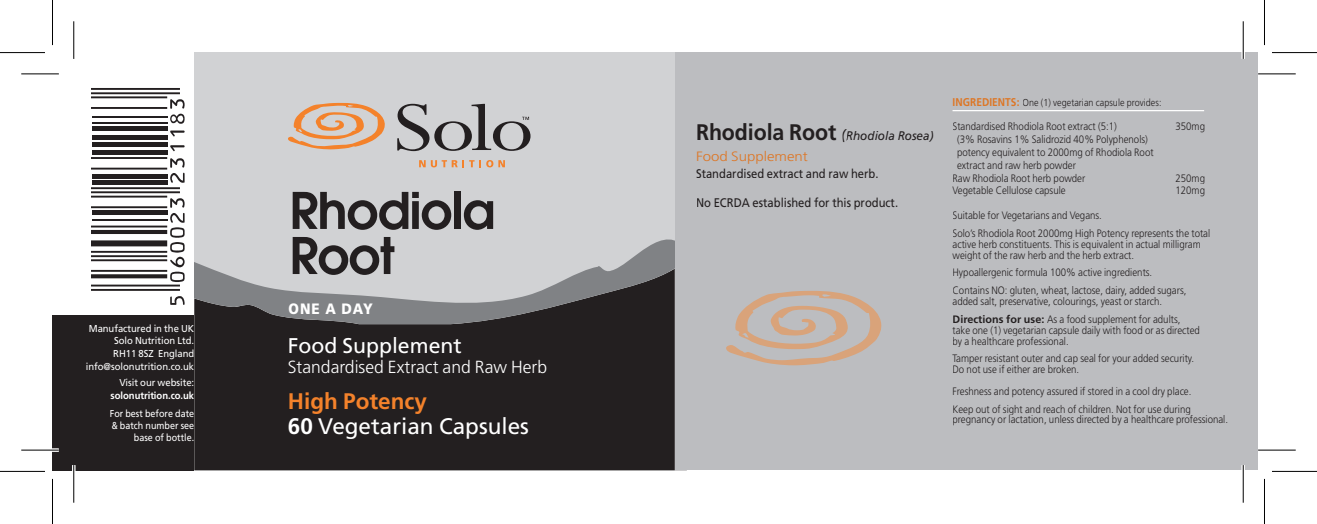
<style>
.page{position:relative;width:1317px;height:524px;background:#fff}
.page>*{position:absolute;margin:0;border:0;box-sizing:border-box;transform-origin:0 0}
.t1{font:600 50px/45px "Avant Garde";letter-spacing:-.02em;color:#231f20}
.t2{font:22.5px/25px "Frutiger LT";color:#fff}
.t3{font:21.25px "Frutiger LT";color:#fff}
.t4{font:300 17.5px "Frutiger LT";color:#fff}
.t5{font:900 15px "Frutiger LT";letter-spacing:.075em;color:#fff;scale:.9 1}
.t6{font:300 13.5px "Frutiger LT";color:#dd7625;scale:1.11 1}
.t7{font:12.5px "Frutiger LT";color:#231f20;scale:.9 1}
.t8{font:italic 12.5px "Frutiger LT";color:#231f20;scale:.94 1}
.t9{font:300 10.75px/17.8px "Frutiger LT";color:#231f20;scale:.9 1}
.t10{font:10px/12.8px "Frutiger LT";letter-spacing:-.005em;color:#fff;text-align:right;scale:.95 1}
.t11{font:10px/12px "Frutiger LT";letter-spacing:-.005em;color:#fff;text-align:right;scale:.9 1}
.t12{font:300 10px "Frutiger LT";letter-spacing:.005em;color:#231f20;scale:.9 1}
.t13{font:700 10px "Frutiger LT";letter-spacing:-.005em;color:#fff;scale:.95 1}
.s1{font-weight:700;color:#f4822b}
.s2{font-weight:700}
.s3{font-weight:700;font-style:normal;font-size:22.5px}
.s4{font-size:15px}
.s5{font-weight:700;font-size:11.25px;color:#dd7625}
</style>
<div class="page">
<div style="left:194px;top:324px;width:481px;height:146px;background:#231f20"></div>
<div style="left:52px;top:242px;width:142px;height:228px;background:#231f20"></div>
<svg style="left:194px;top:52px;width:481px;height:272px;background:#bdbec0"></svg>
<div style="left:675px;top:52px;width:582px;height:418px;background:#bcbdc0"></div>
<div style="left:53px;top:52px;width:141px;height:263px;background:#fff"></div>
<hr style="left:952px;top:110px;width:252px;height:1px;background:#fff">
<div style="left:293px;top:192px;width:200px;height:37px;background:#d1d2d4"></div>
<div style="left:293px;top:237px;width:101px;height:37px;background:#d1d2d4"></div>
<svg style="left:726px;top:290px;width:156px;height:75px"></svg>
<svg style="left:287px;top:102px;width:101px;height:47px;background:#dbb99f"></svg>
<svg style="left:419px;top:160px;width:62px;height:7px"></svg>
<svg style="left:486px;top:160px;width:7px;height:7px"></svg>
<svg style="left:488px;top:161px;width:3px;height:5px"></svg>
<svg style="left:498px;top:160px;width:7px;height:7px"></svg>
<svg style="left:397px;top:104px;width:133px;height:47px;background:#a4a3a5"></svg>
<hr style="left:92px;top:288px;width:88px;height:2px;background:#231f20">
<hr style="left:92px;top:284px;width:88px;height:2px;background:#231f20">
<svg style="left:92px;top:274px;width:75px;height:4px"></svg>
<hr style="left:92px;top:269px;width:75px;height:2px;background:#231f20">
<hr style="left:92px;top:259px;width:75px;height:2px;background:#231f20">
<hr style="left:92px;top:255px;width:75px;height:2px;background:#231f20">
<hr style="left:92px;top:250px;width:75px;height:2px;background:#231f20">
<div style="left:92px;top:240px;width:75px;height:6px;background:#231f20"></div>
<hr style="left:92px;top:230px;width:75px;height:4px;background:#231f20">
<hr style="left:92px;top:225px;width:75px;height:2px;background:#231f20">
<hr style="left:92px;top:219px;width:75px;height:2px;background:#231f20">
<hr style="left:92px;top:210px;width:75px;height:4px;background:#231f20">
<hr style="left:92px;top:206px;width:75px;height:2px;background:#231f20">
<hr style="left:92px;top:195px;width:75px;height:2px;background:#231f20">
<hr style="left:92px;top:191px;width:88px;height:2px;background:#231f20">
<hr style="left:92px;top:187px;width:88px;height:2px;background:#231f20">
<div style="left:92px;top:180px;width:75px;height:5px;background:#231f20"></div>
<hr style="left:92px;top:174px;width:75px;height:4px;background:#231f20">
<hr style="left:92px;top:167px;width:75px;height:2px;background:#231f20">
<hr style="left:92px;top:157px;width:75px;height:2px;background:#231f20">
<div style="left:92px;top:150px;width:75px;height:5px;background:#231f20"></div>
<hr style="left:92px;top:142px;width:75px;height:4px;background:#231f20">
<div style="left:92px;top:135px;width:75px;height:5px;background:#231f20"></div>
<div style="left:92px;top:126px;width:75px;height:5px;background:#231f20"></div>
<hr style="left:92px;top:122px;width:75px;height:2px;background:#231f20">
<hr style="left:92px;top:116px;width:75px;height:2px;background:#231f20">
<hr style="left:92px;top:107px;width:75px;height:2px;background:#231f20">
<hr style="left:92px;top:96px;width:75px;height:2px;background:#231f20">
<hr style="left:92px;top:92px;width:88px;height:2px;background:#231f20">
<hr style="left:92px;top:88px;width:88px;height:2px;background:#231f20">
<svg style="left:170px;top:296px;width:15px;height:8px"></svg>
<svg style="left:170px;top:198px;width:15px;height:84px"></svg>
<svg style="left:170px;top:158px;width:15px;height:25px"></svg>
<svg style="left:170px;top:145px;width:15px;height:6px"></svg>
<svg style="left:170px;top:130px;width:15px;height:6px"></svg>
<svg style="left:170px;top:99px;width:15px;height:25px"></svg>
<hr style="left:21px;top:448px;width:38px;height:3px;background:#fff">
<hr style="left:72px;top:464px;width:3px;height:38px;background:#fff">
<svg style="left:1241px;top:21px;width:4px;height:38px"></svg>
<svg style="left:1241px;top:465px;width:4px;height:37px"></svg>
<hr style="left:21px;top:73px;width:38px;height:1px;background:#000">
<hr style="left:1258px;top:73px;width:38px;height:1px;background:#000">
<hr style="left:21px;top:449px;width:38px;height:1px;background:#000">
<hr style="left:1258px;top:449px;width:38px;height:1px;background:#000">
<hr style="left:73px;top:21px;width:1px;height:38px;background:#000">
<hr style="left:73px;top:464px;width:1px;height:38px;background:#000">
<hr style="left:1243px;top:21px;width:1px;height:38px;background:#000">
<hr style="left:1243px;top:464px;width:1px;height:38px;background:#000">
<hr style="left:0;top:52px;width:45px;height:1px;background:#000">
<hr style="left:1272px;top:52px;width:45px;height:1px;background:#000">
<hr style="left:0;top:470px;width:45px;height:1px;background:#000">
<hr style="left:1272px;top:470px;width:45px;height:1px;background:#000">
<hr style="left:52px;top:0;width:1px;height:45px;background:#000">
<hr style="left:52px;top:478px;width:1px;height:45px;background:#000">
<hr style="left:1264px;top:0;width:1px;height:45px;background:#000">
<hr style="left:1264px;top:478px;width:1px;height:45px;background:#000">
<p class="t10" style="left:86px;top:322px;width:116px">Manufactured in the UK<br>Solo Nutrition Ltd.<br>RH11 8SZ England info@solonutrition.co.uk</p>
<p class="t10" style="left:119px;top:376px;width:80px">Visit our website:</p>
<p class="t13" style="left:111px;top:389px;width:89px">solonutrition.co.uk</p>
<p class="t11" style="left:110px;top:406px;width:95px">For best before date &amp; batch number see base of bottle.</p>
<h1 class="t1" style="left:289px;top:187px;width:208px">Rhodiola<br>Root</h1>
<h3 class="t5" style="left:288px;top:300px;width:95px">ONE A DAY</h3>
<h3 class="t3" style="left:288px;top:332px;width:175px">Food Supplement</h3>
<h3 class="t4" style="left:288px;top:356px;width:261px">Standardised Extract and Raw Herb</h3>
<h2 class="t2" style="left:288px;top:388px;width:243px"><span class="s1">High Potency<br></span><span class="s2">60</span> Vegetarian Capsules</h2>
<p class="t8" style="left:696px;top:129px;width:254px"><span class="s3">Rhodiola Root</span> <span class="s4">(</span>Rhodiola Rosea)</p>
<p class="t6" style="left:696px;top:148px;width:102px">Food Supplement</p>
<p class="t7" style="left:696px;top:166px;width:204px">Standardised extract and raw herb.</p>
<p class="t7" style="left:696px;top:195px;width:226px">No ECRDA established for this product.</p>
<p class="t12" style="left:952px;top:97px;width:234px"><span class="s5">INGREDIENTS:</span> One (1) vegetarian capsule provides:</p>
<p class="t9" style="left:952px;top:118px;width:184px">Standardised Rhodiola Root extract (5:1)</p>
<p class="t9" style="left:1175px;top:118px;width:34px">350mg</p>
<p class="t9" style="left:957px;top:131px;width:214px">(3% Rosavins 1% Salidrozid 40% Polyphenols)</p>
<p class="t9" style="left:957px;top:143px;width:220px">potency equivalent to 2000mg of Rhodiola Root</p>
<p class="t9" style="left:957px;top:156px;width:133px">extract and raw herb powder</p>
<p class="t9" style="left:952px;top:169px;width:149px">Raw Rhodiola Root herb powder</p>
<p class="t9" style="left:1175px;top:169px;width:34px">250mg</p>
<p class="t9" style="left:952px;top:182px;width:127px">Vegetable Cellulose capsule</p>
<p class="t9" style="left:1175px;top:182px;width:34px">120mg</p>
<p class="t9" style="left:952px;top:206px;width:288px">Suitable for Vegetarians and Vegans.<br>Solo’s Rhodiola Root 2000mg High Potency represents the total</p>
<p class="t9" style="left:952px;top:238px;width:277px;line-height:10.8px">active herb constituents. This is equivalent in actual milligram weight of the raw herb and the herb extract.</p>
<p class="t9" style="left:952px;top:264px;width:261px">Hypoallergenic formula 100% active ingredients.<br>Contains NO: gluten, wheat, lactose, dairy, added sugars,</p>
<p class="t9" style="left:952px;top:292px;width:255px">added salt, preservative, colourings, yeast or starch.<br><span class="s2">Directions for use:</span> As a food supplement for adults,</p>
<p class="t9" style="left:952px;top:324px;width:276px;line-height:10.8px">take one (1) vegetarian capsule daily with food or as directed by a healthcare professional.</p>
<p class="t9" style="left:952px;top:353px;width:270px;line-height:10.8px">Tamper resistant outer and cap seal for your added security.<br>Do not use if either are broken.</p>
<p class="t9" style="left:952px;top:382px;width:267px">Freshness and potency assured if stored in a cool dry place.<br>Keep out of sight and reach of children. Not for use during</p>
<p class="t9" style="left:952px;top:410px;width:308px">pregnancy or lactation, unless directed by a healthcare professional.</p>
</div>
